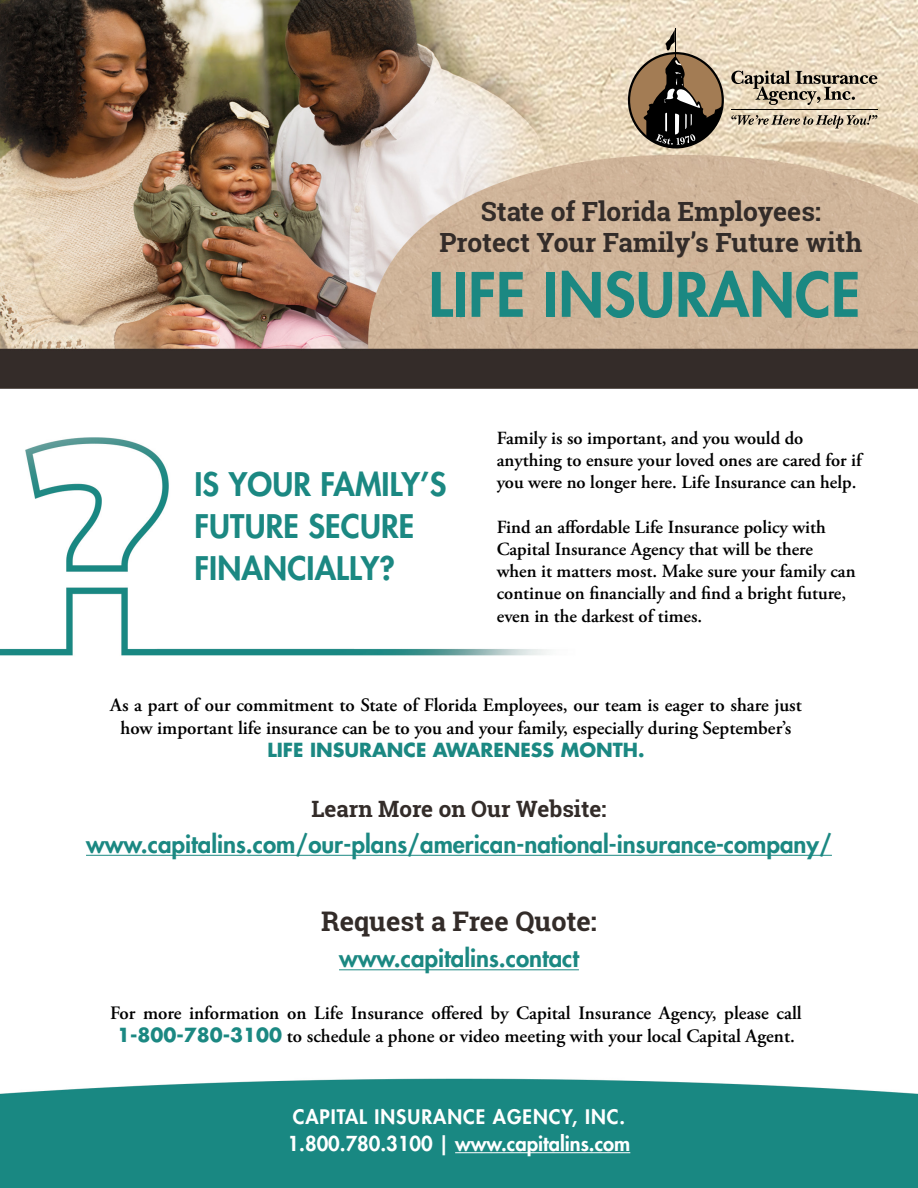
<style>
.page{position:relative;width:918px;height:1188px;background:#fff}
.page>*{position:absolute;margin:0;border:0;box-sizing:border-box;transform-origin:0 0}
.t1{font:800 59.55px "Futura Std";letter-spacing:.005em;color:#1b8882}
.t2{font:800 31.65px/42px "Futura Std";letter-spacing:.005em;color:#1b8882}
.t3{font:700 27px "Roboto Slab";color:#332c29}
.t4{font:700 26.4px/30.9px "Roboto Slab";color:#332c29;text-align:center}
.t5{font:800 24px "Futura Std";color:#1b8882}
.t6{font:700 22.5px "Roboto Slab";color:#332c29}
.t7{font:800 20.1px "Futura Std";color:#fff}
.t8{font:800 19.5px "Futura Std";letter-spacing:.05em;color:#fff}
.t9{font:600 18.9px/22.6px "Adobe Garamond Pro";color:#000;text-align:center}
.t10{font:700 18.9px "Futura Std";color:#1b8882}
.t11{font:600 18.6px/22.2px "Adobe Garamond Pro";color:#000}
.s1{font-family:"Futura Std";font-weight:700;color:#1b8882}
</style>
<div class="page">
<img style="left:0;top:0;width:918px;height:1188px">
<hr style="left:455px;top:1152px;width:175px;height:1px;background:#fff">
<svg style="left:731px;top:71px;width:146px;height:34px;background:#b4a893"></svg>
<svg style="left:731px;top:115px;width:146px;height:14px;background:#b7aa96"></svg>
<svg style="left:629px;top:53px;width:94px;height:95px"></svg>
<svg style="left:665px;top:29px;width:10px;height:22px"></svg>
<hr style="left:675px;top:28px;width:1px;height:30px;background:#000">
<svg style="left:644px;top:57px;width:79px;height:95px;background:#6b5c4a"></svg>
<hr style="left:731px;top:110px;width:147px;height:1px;background:#000">
<hr style="left:86px;top:855px;width:746px;height:1px;background:#1b8882">
<hr style="left:339px;top:969px;width:240px;height:1px;background:#1b8882">
<h3 class="t4" style="left:439px;top:196px;width:424px">State of Florida Employees:<br>Protect Your Family’s Future with</h3>
<h1 class="t1" style="left:429px;top:257px;width:433px">LIFE INSURANCE</h1>
<h2 class="t2" style="left:194px;top:463px;width:253px">IS YOUR FAMILY’S<br>FUTURE SECURE<br>FINANCIALLY?</h2>
<p class="t11" style="left:497px;top:427px;width:367px">Family is so important, and you would do anything to ensure your loved ones are cared for if you were no longer here. Life Insurance can help.</p>
<p class="t11" style="left:497px;top:516px;width:360px">Find an affordable Life Insurance policy with Capital Insurance Agency that will be there when it matters most. Make sure your family can continue on financially and find a bright future, even in the darkest of times.</p>
<p class="t9" style="left:110px;top:694px;width:693px">As a part of our commitment to State of Florida Employees, our team is eager to share just how important life insurance can be to you and your family, especially during September’s</p>
<p class="t10" style="left:267px;top:737px;width:379px">LIFE INSURANCE AWARENESS MONTH.</p>
<p class="t6" style="left:311px;top:793px;width:297px">Learn More on Our Website:</p>
<p class="t5" style="left:86px;top:829px;width:747px">www.capitalins.com/our-plans/american-national-insurance-company/</p>
<h3 class="t3" style="left:321px;top:903px;width:277px">Request a Free Quote:</h3>
<p class="t5" style="left:339px;top:943px;width:241px">www.capitalins.contact</p>
<p class="t9" style="left:110px;top:1002px;width:693px">For more information on Life Insurance offered by Capital Insurance Agency, please call<br><span class="s1">1-800-780-3100</span> to schedule a phone or video meeting with your local Capital Agent.</p>
<p class="t8" style="left:293px;top:1105px;width:334px">CAPITAL INSURANCE AGENCY, INC.</p>
<p class="t7" style="left:288px;top:1131px;width:344px">1.800.780.3100 | www.capitalins.com</p>
</div>
